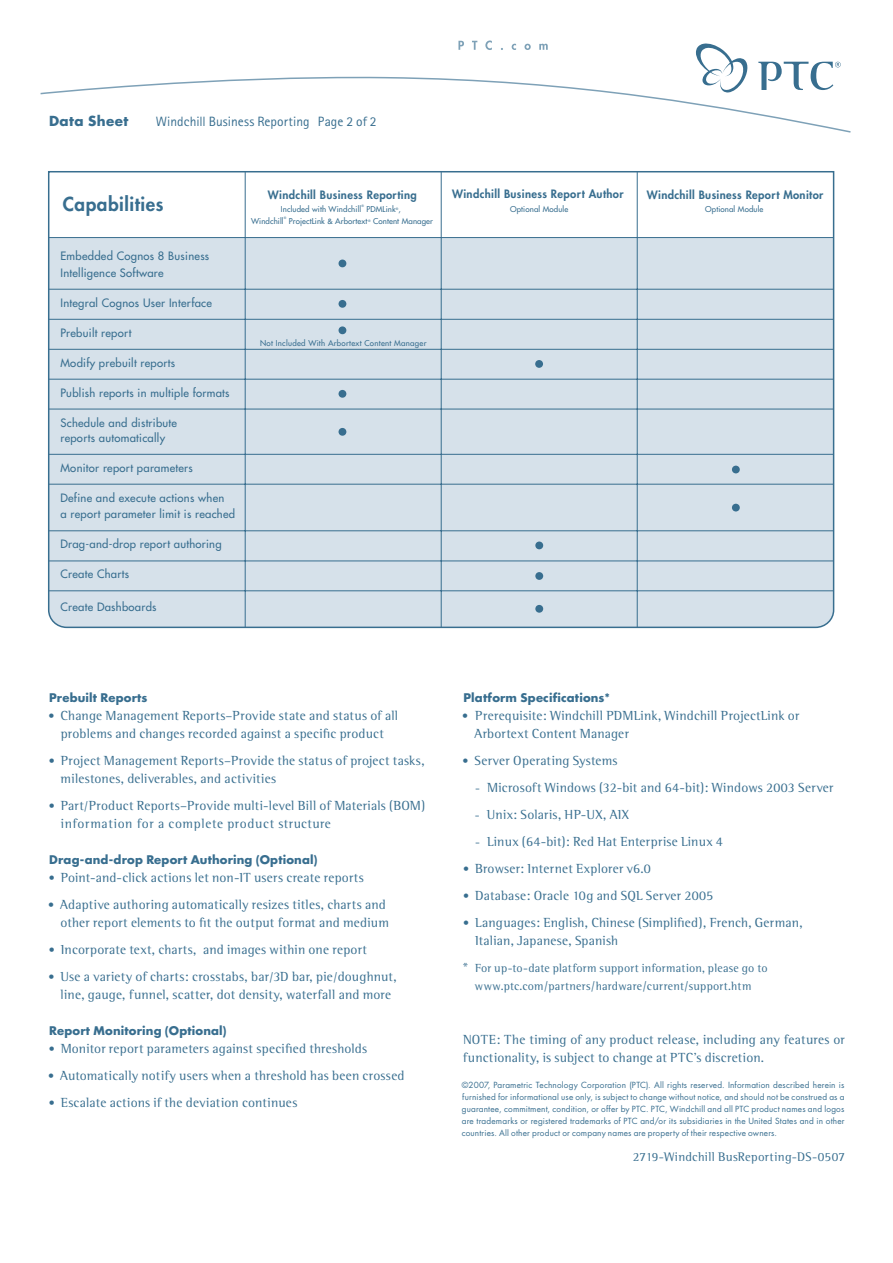
<style>
.page{position:relative;width:893px;height:1263px;background:#fff}
.page>*{position:absolute;margin:0;border:0;box-sizing:border-box;transform-origin:0 0}
.t1{font:800 18.75px "Futura";letter-spacing:.03em;color:#386e8f}
.t2{font:13.5px/18px "Rotis Semi Serif";letter-spacing:.015em;color:#386e8f}
.t3{font:13.5px "Rotis Sans Serif";letter-spacing:.005em;color:#386e8f}
.t4{font:700 13.5px "Futura";letter-spacing:.03em;color:#386e8f}
.t5{font:12.75px "Rotis Semi Serif";letter-spacing:.02em;color:#386e8f}
.t6{font:12px/18px "Rotis Semi Serif";letter-spacing:.02em;color:#386e8f}
.t7{font:700 11.7px "Futura";letter-spacing:.015em;color:#386e8f}
.t8{font:11.25px/16.5px "Futura";letter-spacing:.025em;color:#386e8f}
.t9{font:800 11.25px "Futura";letter-spacing:.03em;color:#386e8f}
.t10{font:8.25px/12px "Futura";letter-spacing:.02em;color:#386e8f;text-align:justify}
.t11{font:7.95px "Futura";letter-spacing:.015em;color:#386e8f}
.t12{font:7.95px "Futura";letter-spacing:.035em;color:#386e8f}
.t13{font:3.15px "Futura";color:#386e8f}
.s1{font-family:"Avenir";font-weight:500;font-size:7.5px}
.s2{font-size:12px}
</style>
<div class="page">
<svg style="left:696px;top:43px;width:52px;height:33px"></svg>
<svg style="left:758px;top:62px;width:83px;height:14px"></svg>
<svg style="left:458px;top:41px;width:6px;height:9px"></svg>
<svg style="left:472px;top:41px;width:5px;height:9px"></svg>
<svg style="left:485px;top:40px;width:7px;height:10px"></svg>
<svg style="left:512px;top:44px;width:4px;height:6px"></svg>
<svg style="left:524px;top:44px;width:7px;height:6px"></svg>
<svg style="left:539px;top:44px;width:9px;height:6px"></svg>
<svg style="left:40px;top:76px;width:811px;height:57px"></svg>
<svg style="left:48px;top:171px;width:786px;height:458px;background:#d9e3eb"></svg>
<hr style="left:49px;top:237px;width:785px;height:1px;background:#386e8f">
<hr style="left:49px;top:289px;width:785px;height:1px;background:#386e8f">
<hr style="left:49px;top:319px;width:785px;height:1px;background:#386e8f">
<hr style="left:49px;top:349px;width:785px;height:1px;background:#386e8f">
<hr style="left:49px;top:379px;width:785px;height:1px;background:#386e8f">
<hr style="left:49px;top:409px;width:785px;height:1px;background:#386e8f">
<hr style="left:49px;top:454px;width:785px;height:1px;background:#386e8f">
<hr style="left:49px;top:484px;width:785px;height:1px;background:#386e8f">
<hr style="left:49px;top:530px;width:785px;height:1px;background:#386e8f">
<hr style="left:49px;top:560px;width:785px;height:1px;background:#386e8f">
<hr style="left:49px;top:590px;width:785px;height:1px;background:#386e8f">
<hr style="left:245px;top:172px;width:1px;height:455px;background:#386e8f">
<hr style="left:441px;top:172px;width:1px;height:455px;background:#386e8f">
<hr style="left:637px;top:172px;width:1px;height:455px;background:#386e8f">
<svg style="left:339px;top:260px;width:7px;height:7px"></svg>
<svg style="left:339px;top:300px;width:7px;height:8px"></svg>
<svg style="left:339px;top:326px;width:7px;height:8px"></svg>
<svg style="left:535px;top:360px;width:8px;height:8px"></svg>
<svg style="left:339px;top:390px;width:7px;height:8px"></svg>
<svg style="left:339px;top:428px;width:7px;height:8px"></svg>
<svg style="left:732px;top:466px;width:8px;height:7px"></svg>
<svg style="left:732px;top:504px;width:8px;height:7px"></svg>
<svg style="left:535px;top:541px;width:8px;height:8px"></svg>
<svg style="left:535px;top:572px;width:8px;height:8px"></svg>
<svg style="left:535px;top:605px;width:8px;height:8px"></svg>
<p class="t4" style="left:49px;top:112px;width:81px">Data Sheet</p>
<p class="t3" style="left:156px;top:113px;width:222px">Windchill Business Reporting Page 2 of 2</p>
<h1 class="t1" style="left:63px;top:191px;width:102px">Capabilities</h1>
<p class="t9" style="left:452px;top:187px;width:173px">Windchill Business Report Author</p>
<p class="t8" style="left:60px;top:248px;width:150px">Embedded Cognos 8 Business<br>Intelligence Software</p>
<p class="t8" style="left:60px;top:294px;width:153px">Integral Cognos User Interface</p>
<p class="t8" style="left:60px;top:324px;width:72px">Prebuilt report</p>
<p class="t8" style="left:60px;top:354px;width:116px">Modify prebuilt reports</p>
<p class="t8" style="left:60px;top:384px;width:171px">Publish reports in multiple formats</p>
<p class="t8" style="left:60px;top:415px;width:118px;line-height:15px">Schedule and distribute reports automatically</p>
<p class="t8" style="left:60px;top:459px;width:134px">Monitor report parameters</p>
<p class="t8" style="left:60px;top:489px;width:176px">Define and execute actions when<br>a report parameter limit is reached</p>
<p class="t8" style="left:60px;top:536px;width:163px">Drag-and-drop report authoring</p>
<p class="t8" style="left:60px;top:566px;width:70px">Create Charts</p>
<p class="t8" style="left:60px;top:599px;width:98px">Create Dashboards</p>
<p class="t9" style="left:268px;top:187px;width:150px">Windchill Business Reporting</p>
<p class="t9" style="left:647px;top:187px;width:178px">Windchill Business Report Monitor</p>
<p class="t11" style="left:281px;top:203px;width:82px">Included with Windchill</p>
<p class="t13" style="left:361px;top:204px;width:4px">®</p>
<p class="t11" style="left:366px;top:203px;width:36px">PDMLink ,</p>
<p class="t11" style="left:510px;top:204px;width:60px">Optional Module</p>
<p class="t11" style="left:705px;top:204px;width:60px">Optional Module</p>
<p class="t13" style="left:396px;top:207px;width:4px">®</p>
<p class="t11" style="left:251px;top:215px;width:34px">Windchill</p>
<p class="t13" style="left:284px;top:216px;width:4px">®</p>
<p class="t11" style="left:289px;top:215px;width:80px">ProjectLink <span class="s1">&amp;</span> Arbortext</p>
<p class="t13" style="left:368px;top:218px;width:4px">®</p>
<p class="t11" style="left:373px;top:215px;width:61px">Content Manager</p>
<p class="t12" style="left:260px;top:337px;width:168px">Not Included With Arbortext Content Manager</p>
<p class="t7" style="left:49px;top:689px;width:100px">Prebuilt Reports</p>
<p class="t2" style="left:60px;top:706px;width:339px">Change Management Reports–Provide state and status of all problems and changes recorded against a specific product</p>
<p class="t2" style="left:61px;top:751px;width:365px">Project Management Reports–Provide the status of project tasks, milestones, deliverables, and activities</p>
<p class="t2" style="left:61px;top:796px;width:366px">Part<span class="s2">/</span>Product Reports–Provide multi-level Bill of Materials (BOM) information for a complete product structure</p>
<p class="t7" style="left:49px;top:851px;width:270px">Drag-and-drop Report Authoring (Optional)</p>
<p class="t2" style="left:60px;top:864px;width:327px;line-height:27px">Point-and-click actions let non-IT users create reports<br>Adaptive authoring automatically resizes titles, charts and</p>
<p class="t2" style="left:60px;top:909px;width:338px;line-height:27px">other report elements to fit the output format and medium<br>Incorporate text, charts, and images within one report<br>Use a variety of charts: crosstabs, bar<span class="s2">/</span>3D bar, pie<span class="s2">/</span>doughnut,</p>
<p class="t2" style="left:61px;top:985px;width:332px">line, gauge, funnel, scatter, dot density, waterfall and more</p>
<p class="t7" style="left:49px;top:1022px;width:179px">Report Monitoring (Optional)</p>
<p class="t2" style="left:60px;top:1035px;width:346px;line-height:27px">Monitor report parameters against specified thresholds<br>Automatically notify users when a threshold has been crossed<br>Escalate actions if the deviation continues</p>
<p class="t6" style="left:48px;top:707px;width:7px">•</p>
<p class="t6" style="left:49px;top:752px;width:7px">•</p>
<p class="t6" style="left:49px;top:797px;width:7px">•</p>
<p class="t6" style="left:49px;top:869px;width:7px">•</p>
<p class="t6" style="left:48px;top:896px;width:7px">•</p>
<p class="t6" style="left:49px;top:941px;width:7px">•</p>
<p class="t6" style="left:49px;top:968px;width:7px">•</p>
<p class="t6" style="left:49px;top:1040px;width:7px">•</p>
<p class="t6" style="left:48px;top:1067px;width:7px">•</p>
<p class="t6" style="left:49px;top:1094px;width:7px">•</p>
<p class="t7" style="left:463px;top:689px;width:148px">Platform Specifications*</p>
<p class="t2" style="left:475px;top:706px;width:326px">Prerequisite: Windchill PDMLink, Windchill ProjectLink or<br>Arbortext Content Manager</p>
<p class="t2" style="left:474px;top:751px;width:145px">Server Operating Systems</p>
<p class="t2" style="left:487px;top:778px;width:348px">Microsoft Windows (32-bit and 64-bit): Windows 2003 Server</p>
<p class="t2" style="left:487px;top:805px;width:144px">Unix: Solaris, HP-UX, AIX</p>
<p class="t2" style="left:487px;top:832px;width:237px">Linux (64-bit): Red Hat Enterprise Linux 4</p>
<p class="t2" style="left:475px;top:859px;width:177px">Browser: Internet Explorer v6.0</p>
<p class="t2" style="left:475px;top:886px;width:240px">Database: Oracle 10g and SQL Server 2005</p>
<p class="t2" style="left:475px;top:913px;width:329px">Languages: English, Chinese (Simplified), French, German,</p>
<p class="t2" style="left:475px;top:931px;width:145px">Italian, Japanese, Spanish</p>
<p class="t6" style="left:475px;top:959px;width:294px">For up-to-date platform support information, please go to www.ptc.com/partners/hardware/current/support.htm</p>
<p class="t6" style="left:462px;top:707px;width:7px">•</p>
<p class="t6" style="left:462px;top:752px;width:7px">•</p>
<p class="t6" style="left:475px;top:779px;width:6px">-</p>
<p class="t6" style="left:475px;top:806px;width:6px">-</p>
<p class="t6" style="left:475px;top:833px;width:6px">-</p>
<p class="t6" style="left:463px;top:860px;width:7px">•</p>
<p class="t6" style="left:463px;top:887px;width:7px">•</p>
<p class="t6" style="left:463px;top:914px;width:7px">•</p>
<p class="t2" style="left:463px;top:958px;width:6px">*</p>
<p class="t2" style="left:463px;top:1030px;width:384px">NOTE: The timing of any product release, including any features or functionality, is subject to change at PTC’s discretion.</p>
<p class="t10" style="left:462px;top:1078px;width:384px">©2007, Parametric Technology Corporation (PTC). All rights reserved. Information described herein is furnished for informational use only, is subject to change without notice, and should not be construed as a guarantee, commitment, condition, or offer by PTC. PTC, Windchill and all PTC product names and logos are trademarks or registered trademarks of PTC and/or its subsidiaries in the United States and in other countries. All other product or company names are property of their respective owners.</p>
<p class="t5" style="left:633px;top:1149px;width:214px">2719-Windchill BusReporting-DS-0507</p>
</div>
